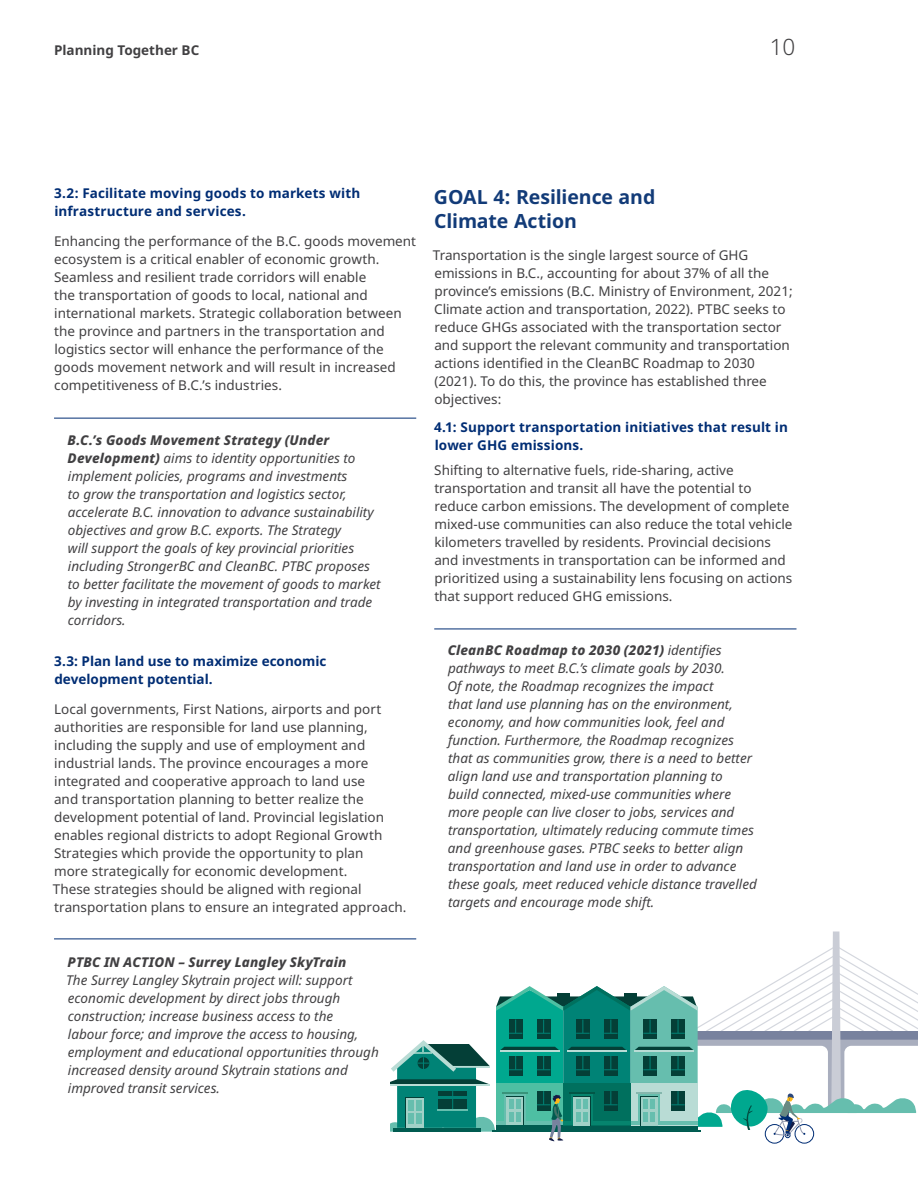
<style>
.page{position:relative;width:918px;height:1188px;background:#fff}
.page>*{position:absolute;margin:0;border:0;box-sizing:border-box;transform-origin:0 0}
.t1{font:300 22.5px "Noto Sans";color:#414042}
.Heading_2{font:700 19.5px/24px "Noto Sans";letter-spacing:-.005em;color:#123b78}
.Body_Copy{font:13.5px/18px "Noto Sans";color:#414042}
.Call_out{font:italic 13.5px/18px "Noto Sans";color:#414042}
.Body_Copy_Bold{font:700 13.5px/18px "Noto Sans";letter-spacing:.005em;color:#002d74}
.Heading_3{font:700 13.5px/18px "Noto Sans";letter-spacing:.01em;color:#002d74}
.t2{font:700 13.5px "Noto Sans";color:#414042}
.s1{font-weight:800}
</style>
<div class="page">
<div style="left:795px;top:1124px;width:19px;height:19px;border:1px solid #002d74;border-radius:50%"></div>
<div style="left:765px;top:1124px;width:19px;height:19px;border:1px solid #002d74;border-radius:50%"></div>
<svg style="left:390px;top:932px;width:528px;height:209px"></svg>
<hr style="left:434px;top:629px;width:362px;height:1px;background:#002d74">
<hr style="left:54px;top:418px;width:362px;height:1px;background:#002d74">
<hr style="left:54px;top:939px;width:362px;height:1px;background:#002d74">
<p class="t2" style="left:54px;top:42px;width:147px">Planning Together BC</p>
<h1 class="t1" style="left:770px;top:34px;width:27px">10</h1>
<p class="Body_Copy_Bold" style="left:54px;top:184px;width:308px">3.2: Facilitate moving goods to markets with infrastructure and services.</p>
<p class="Body_Copy" style="left:54px;top:232px;width:364px">Enhancing the performance of the B.C. goods movement ecosystem is a critical enabler of economic growth.<br>Seamless and resilient trade corridors will enable<br>the transportation of goods to local, national and international markets. Strategic collaboration between the province and partners in the transportation and logistics sector will enhance the performance of the goods movement network and will result in increased competitiveness of B.C.’s industries.</p>
<p class="Call_out" style="left:68px;top:431px;width:315px"><span class="s1">B.C.’s Goods Movement Strategy (Under Development)</span> aims to identity opportunities to implement policies, programs and investments<br>to grow the transportation and logistics sector, accelerate B.C. innovation to advance sustainability objectives and grow B.C. exports. The Strategy<br>will support the goals of key provincial priorities including StrongerBC and CleanBC. PTBC proposes to better facilitate the movement of goods to market by investing in integrated transportation and trade corridors.</p>
<p class="Body_Copy_Bold" style="left:54px;top:652px;width:274px">3.3: Plan land use to maximize economic development potential.</p>
<p class="Body_Copy" style="left:53px;top:700px;width:355px">Local governments, First Nations, airports and port authorities are responsible for land use planning, including the supply and use of employment and industrial lands. The province encourages a more integrated and cooperative approach to land use<br>and transportation planning to better realize the development potential of land. Provincial legislation enables regional districts to adopt Regional Growth Strategies which provide the opportunity to plan<br>more strategically for economic development.<br>These strategies should be aligned with regional transportation plans to ensure an integrated approach.</p>
<p class="Call_out" style="left:66px;top:953px;width:314px"><span class="s1">PTBC IN ACTION – Surrey Langley SkyTrain<br></span>The Surrey Langley Skytrain project will: support economic development by direct jobs through construction; increase business access to the<br>labour force; and improve the access to housing, employment and educational opportunities through increased density around Skytrain stations and improved transit services.</p>
<h3 class="Heading_2" style="left:434px;top:185px;width:223px">GOAL 4: Resilience and<br>Climate Action</h3>
<p class="Body_Copy" style="left:433px;top:246px;width:361px">Transportation is the single largest source of GHG emissions in B.C., accounting for about 37% of all the province’s emissions (B.C. Ministry of Environment, 2021; Climate action and transportation, 2022). PTBC seeks to reduce GHGs associated with the transportation sector and support the relevant community and transportation actions identified in the CleanBC Roadmap to 2030 (2021). To do this, the province has established three objectives:</p>
<h4 class="Heading_3" style="left:434px;top:418px;width:355px">4.1: Support transportation initiatives that result in lower GHG emissions.</h4>
<p class="Body_Copy" style="left:434px;top:461px;width:360px">Shifting to alternative fuels, ride-sharing, active transportation and transit all have the potential to reduce carbon emissions. The development of complete mixed-use communities can also reduce the total vehicle kilometers travelled by residents. Provincial decisions and investments in transportation can be informed and prioritized using a sustainability lens focusing on actions that support reduced GHG emissions.</p>
<p class="Call_out" style="left:448px;top:641px;width:311px"><span class="s1">CleanBC Roadmap to 2030 (2021)</span> identifies pathways to meet B.C.’s climate goals by 2030.<br>Of note, the Roadmap recognizes the impact<br>that land use planning has on the environment, economy, and how communities look, feel and function. Furthermore, the Roadmap recognizes that as communities grow, there is a need to better align land use and transportation planning to<br>build connected, mixed-use communities where more people can live closer to jobs, services and transportation, ultimately reducing commute times and greenhouse gases. PTBC seeks to better align transportation and land use in order to advance these goals, meet reduced vehicle distance travelled targets and encourage mode shift.</p>
</div>
